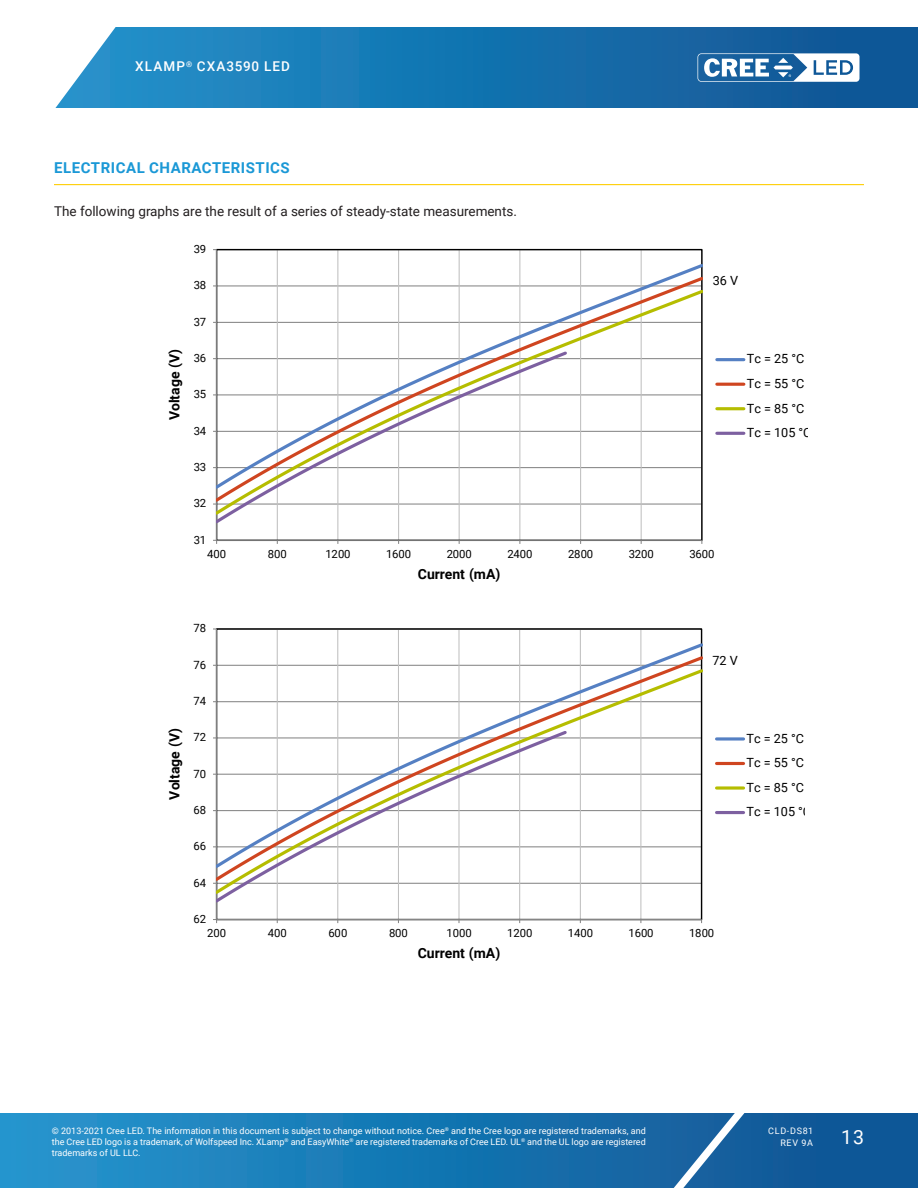
<style>
.page{position:relative;width:918px;height:1188px;background:#fff}
.page>*{position:absolute;margin:0;border:0;box-sizing:border-box;transform-origin:0 0}
.t1{font:19.5px "Roboto";color:#fff}
.Section_heading_with{font:700 15px "Roboto";letter-spacing:.035em;color:#1a98d6}
.t2{font:700 13.95px "Roboto";letter-spacing:-.005em;color:#000}
.Text_justify{font:13.5px "Roboto";color:#231f20}
.t3{font:500 13.5px "Roboto";letter-spacing:.085em;color:#fff}
.t4{font:12.6px/24.6px "Roboto";color:#000}
.t5{font:11.4px "Roboto";letter-spacing:-.01em;color:#000}
.t6{font:11.25px "Roboto";letter-spacing:-.01em;color:#000}
.t7{font:9px/10.8px "Roboto";color:#fff;text-align:justify}
.t8{font:9px/12px "Roboto";letter-spacing:.085em;color:#fff;text-align:right}
</style>
<div class="page">
<svg style="left:0;top:1113px;width:918px;height:75px;background:#1876b2"></svg>
<svg style="left:644px;top:1113px;width:117px;height:75px;background:#296da6"></svg>
<svg style="left:55px;top:27px;width:863px;height:81px;background:#2078b2"></svg>
<svg style="left:698px;top:53px;width:162px;height:29px"></svg>
<hr style="left:54px;top:184px;width:810px;height:1px;background:#fece08">
<hr style="left:277px;top:250px;width:1px;height:290px;background:#c0c0c0">
<hr style="left:337px;top:250px;width:1px;height:290px;background:#c0c0c0">
<hr style="left:398px;top:250px;width:1px;height:290px;background:#c0c0c0">
<hr style="left:459px;top:250px;width:1px;height:290px;background:#c0c0c0">
<hr style="left:519px;top:250px;width:1px;height:290px;background:#c0c0c0">
<hr style="left:580px;top:250px;width:1px;height:290px;background:#c0c0c0">
<hr style="left:641px;top:250px;width:1px;height:290px;background:#c0c0c0">
<hr style="left:216px;top:250px;width:1px;height:290px;background:#868686">
<hr style="left:217px;top:540px;width:485px;height:1px;background:#868686">
<svg style="left:217px;top:274px;width:486px;height:13px"></svg>
<svg style="left:217px;top:287px;width:486px;height:230px"></svg>
<svg style="left:217px;top:349px;width:352px;height:177px"></svg>
<hr style="left:717px;top:358px;width:27px;height:3px;background:#5580c3">
<hr style="left:717px;top:383px;width:27px;height:3px;background:#cf4520">
<hr style="left:717px;top:407px;width:27px;height:3px;background:#b5bd00">
<hr style="left:717px;top:432px;width:27px;height:3px;background:#7d60a0">
<hr style="left:277px;top:629px;width:1px;height:291px;background:#c0c0c0">
<hr style="left:337px;top:629px;width:1px;height:291px;background:#c0c0c0">
<hr style="left:398px;top:629px;width:1px;height:291px;background:#c0c0c0">
<hr style="left:458px;top:629px;width:2px;height:291px;background:#c0c0c0">
<hr style="left:519px;top:629px;width:1px;height:291px;background:#c0c0c0">
<hr style="left:580px;top:629px;width:1px;height:291px;background:#c0c0c0">
<hr style="left:640px;top:629px;width:1px;height:291px;background:#c0c0c0">
<hr style="left:216px;top:629px;width:1px;height:291px;background:#868686">
<hr style="left:217px;top:919px;width:485px;height:1px;background:#868686">
<svg style="left:217px;top:654px;width:486px;height:13px"></svg>
<svg style="left:217px;top:667px;width:486px;height:230px"></svg>
<svg style="left:217px;top:728px;width:352px;height:177px"></svg>
<svg style="left:717px;top:737px;width:27px;height:4px"></svg>
<hr style="left:717px;top:762px;width:27px;height:3px;background:#cf4520">
<svg style="left:717px;top:786px;width:27px;height:4px"></svg>
<hr style="left:717px;top:811px;width:27px;height:3px;background:#7d60a0">
<h3 class="t3" style="left:135px;top:57px;width:156px">XLAMP<sup>®</sup> CXA3590 LED</h3>
<p class="Section_heading_with" style="left:54px;top:157px;width:237px">ELECTRICAL CHARACTERISTICS</p>
<p class="Text_justify" style="left:54px;top:202px;width:465px">The following graphs are the result of a series of steady-state measurements.</p>
<p class="t2" style="left:165px;top:420px;width:73px;rotate:-90deg">Voltage (V)</p>
<p class="t6" style="left:194px;top:241px;width:14px">39</p>
<p class="t5" style="left:194px;top:277px;width:14px">38</p>
<p class="t6" style="left:194px;top:314px;width:14px">37</p>
<p class="t6" style="left:194px;top:350px;width:14px">36</p>
<p class="t6" style="left:194px;top:386px;width:14px">35</p>
<p class="t6" style="left:194px;top:423px;width:14px">34</p>
<p class="t5" style="left:194px;top:459px;width:14px">33</p>
<p class="t4" style="left:713px;top:268px;width:27px">36 V</p>
<p class="t4" style="left:747px;top:346px;width:66px">Tc = 25 °C<br>Tc = 55 °C<br>Tc = 85 °C<br>Tc = 105 °C</p>
<p class="t6" style="left:194px;top:496px;width:14px">32</p>
<p class="t6" style="left:194px;top:532px;width:14px">31</p>
<p class="t6" style="left:207px;top:546px;width:20px">400</p>
<p class="t6" style="left:268px;top:546px;width:20px">800</p>
<p class="t6" style="left:325px;top:546px;width:27px">1200</p>
<p class="t6" style="left:386px;top:546px;width:27px">1600</p>
<p class="t6" style="left:447px;top:546px;width:27px">2000</p>
<p class="t6" style="left:507px;top:546px;width:27px">2400</p>
<p class="t6" style="left:568px;top:546px;width:27px">2800</p>
<p class="t6" style="left:629px;top:546px;width:27px">3200</p>
<p class="t6" style="left:689px;top:546px;width:27px">3600</p>
<p class="t2" style="left:418px;top:564px;width:84px">Current (mA)</p>
<p class="t2" style="left:165px;top:800px;width:73px;rotate:-90deg">Voltage (V)</p>
<p class="t6" style="left:194px;top:620px;width:14px">78</p>
<p class="t5" style="left:194px;top:657px;width:14px">76</p>
<p class="t6" style="left:194px;top:693px;width:14px">74</p>
<p class="t6" style="left:194px;top:729px;width:14px">72</p>
<p class="t6" style="left:194px;top:766px;width:14px">70</p>
<p class="t6" style="left:194px;top:802px;width:14px">68</p>
<p class="t5" style="left:194px;top:838px;width:14px">66</p>
<p class="t4" style="left:712px;top:647px;width:27px">72 V</p>
<p class="t4" style="left:747px;top:726px;width:66px">Tc = 25 °C<br>Tc = 55 °C<br>Tc = 85 °C<br>Tc = 105 °C</p>
<p class="t6" style="left:194px;top:875px;width:14px">64</p>
<p class="t6" style="left:194px;top:911px;width:14px">62</p>
<p class="t6" style="left:207px;top:925px;width:20px">200</p>
<p class="t6" style="left:268px;top:925px;width:20px">400</p>
<p class="t6" style="left:328px;top:925px;width:20px">600</p>
<p class="t6" style="left:389px;top:925px;width:20px">800</p>
<p class="t6" style="left:447px;top:925px;width:27px">1000</p>
<p class="t6" style="left:507px;top:925px;width:27px">1200</p>
<p class="t6" style="left:568px;top:925px;width:27px">1400</p>
<p class="t6" style="left:628px;top:925px;width:27px">1600</p>
<p class="t6" style="left:689px;top:925px;width:27px">1800</p>
<p class="t2" style="left:418px;top:943px;width:84px">Current (mA)</p>
<p class="t7" style="left:52px;top:1125px;width:596px">© 2013-2021 Cree LED. The information in this document is subject to change without notice. Cree<sup>®</sup> and the Cree logo are registered trademarks, and the Cree LED logo is a trademark, of Wolfspeed Inc. XLamp<sup>®</sup> and EasyWhite<sup>®</sup> are registered trademarks of Cree LED. UL<sup>®</sup> and the UL logo are registered trademarks of UL LLC.</p>
<p class="t8" style="left:768px;top:1124px;width:47px">CLD-DS81<br>REV 9A</p>
<h1 class="t1" style="left:841px;top:1123px;width:24px">13</h1>
</div>
